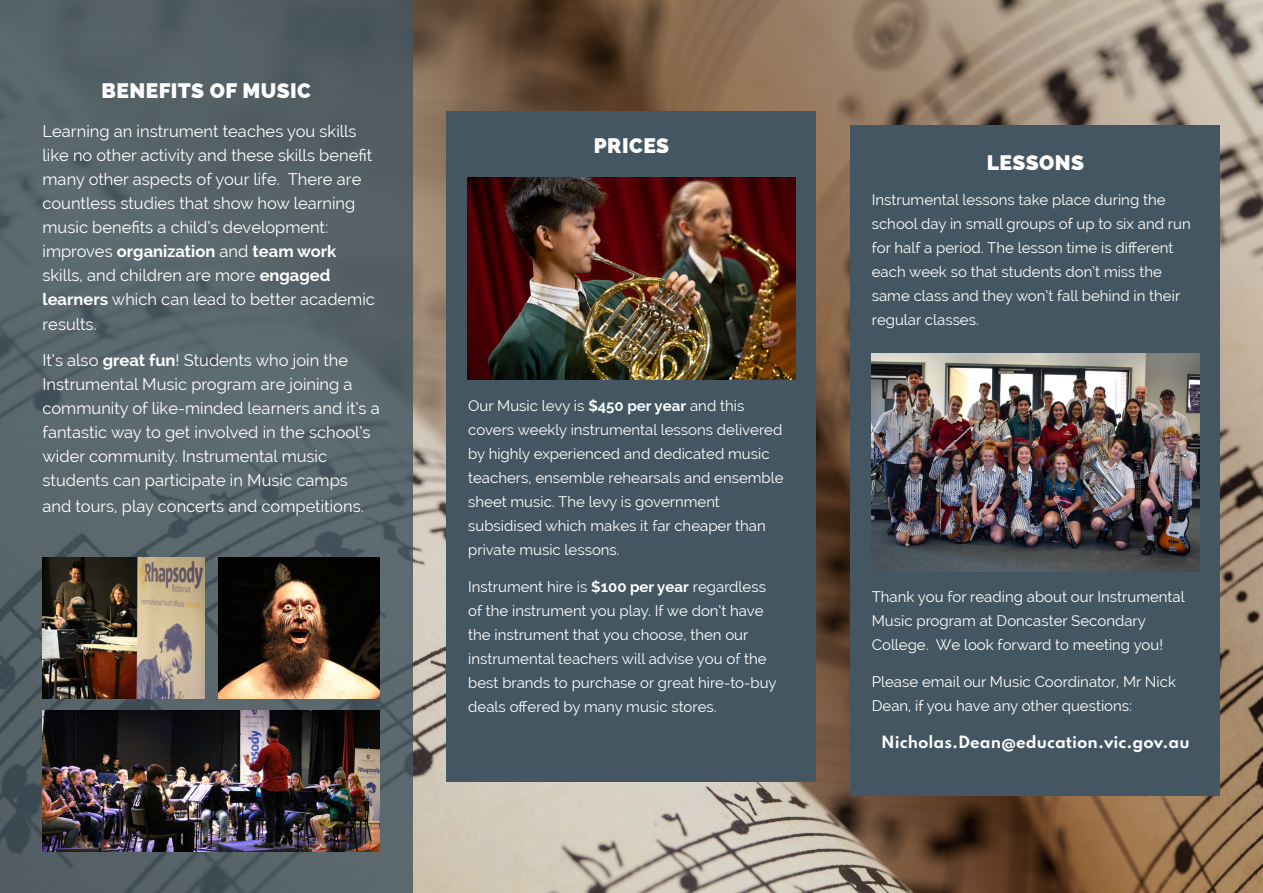
<style>
.page{position:relative;width:1263px;height:893px;background:#fff}
.page>*{position:absolute;margin:0;border:0;box-sizing:border-box;transform-origin:0 0}
.t1{font:800 21px "Raleway";letter-spacing:.02em;color:#fff}
.t2{font:16.5px/24px "Raleway";color:#fff}
.t3{font:15px/24px "Raleway";color:#fff}
.t4{font:100 15px "Spartan";color:#fff}
.s1{font-weight:700}
</style>
<div class="page">
<img style="left:412px;top:0;width:851px;height:893px">
<svg style="left:0;top:0;width:412px;height:893px;background:#566369"></svg>
<div style="left:446px;top:111px;width:370px;height:671px;background:#435661"></div>
<div style="left:850px;top:125px;width:370px;height:671px;background:#435661"></div>
<img style="left:468px;top:177px;width:327px;height:203px">
<img style="left:872px;top:353px;width:327px;height:219px">
<img style="left:43px;top:558px;width:161px;height:140px">
<img style="left:218px;top:558px;width:162px;height:140px">
<img style="left:43px;top:711px;width:337px;height:140px">
<h1 class="t1" style="left:102px;top:78px;width:211px">BENEFITS OF MUSIC</h1>
<p class="t2" style="left:43px;top:120px;width:334px">Learning an instrument teaches you skills like no other activity and these skills benefit many other aspects of your life. There are countless studies that show how learning music benefits a child’s development: improves <span class="s1">organization</span> and <span class="s1">team work </span>skills, and children are more <span class="s1">engaged learners</span> which can lead to better academic results.</p>
<p class="t2" style="left:43px;top:348px;width:339px">It’s also <span class="s1">great fun</span>! Students who join the Instrumental Music program are joining a community of like-minded learners and it’s a fantastic way to get involved in the school’s wider community. Instrumental music students can participate in Music camps</p>
<p class="t2" style="left:43px;top:494px;width:323px">and tours, play concerts and competitions.</p>
<h1 class="t1" style="left:594px;top:134px;width:77px">PRICES</h1>
<p class="t3" style="left:468px;top:394px;width:317px">Our Music levy is <span class="s1">$450 per year</span> and this covers weekly instrumental lessons delivered by highly experienced and dedicated music teachers, ensemble rehearsals and ensemble sheet music. The levy is government subsidised which makes it far cheaper than private music lessons.</p>
<p class="t3" style="left:468px;top:575px;width:310px">Instrument hire is <span class="s1">$100 per year</span> regardless of the instrument you play. If we don’t have the instrument that you choose, then our instrumental teachers will advise you of the best brands to purchase or great hire-to-buy deals offered by many music stores.</p>
<h1 class="t1" style="left:987px;top:151px;width:99px">LESSONS</h1>
<p class="t3" style="left:872px;top:188px;width:321px">Instrumental lessons take place during the school day in small groups of up to six and run for half a period. The lesson time is different each week so that students don’t miss the same class and they won’t fall behind in their regular classes.</p>
<p class="t3" style="left:872px;top:585px;width:314px">Thank you for reading about our Instrumental<br>Music program at Doncaster Secondary<br>College. We look forward to meeting you!</p>
<p class="t3" style="left:872px;top:670px;width:306px">Please email our Music Coordinator, Mr Nick<br>Dean, if you have any other questions:</p>
<p class="t4" style="left:881px;top:730px;width:310px">Nicholas.Dean@education.vic.gov.au</p>
</div>
